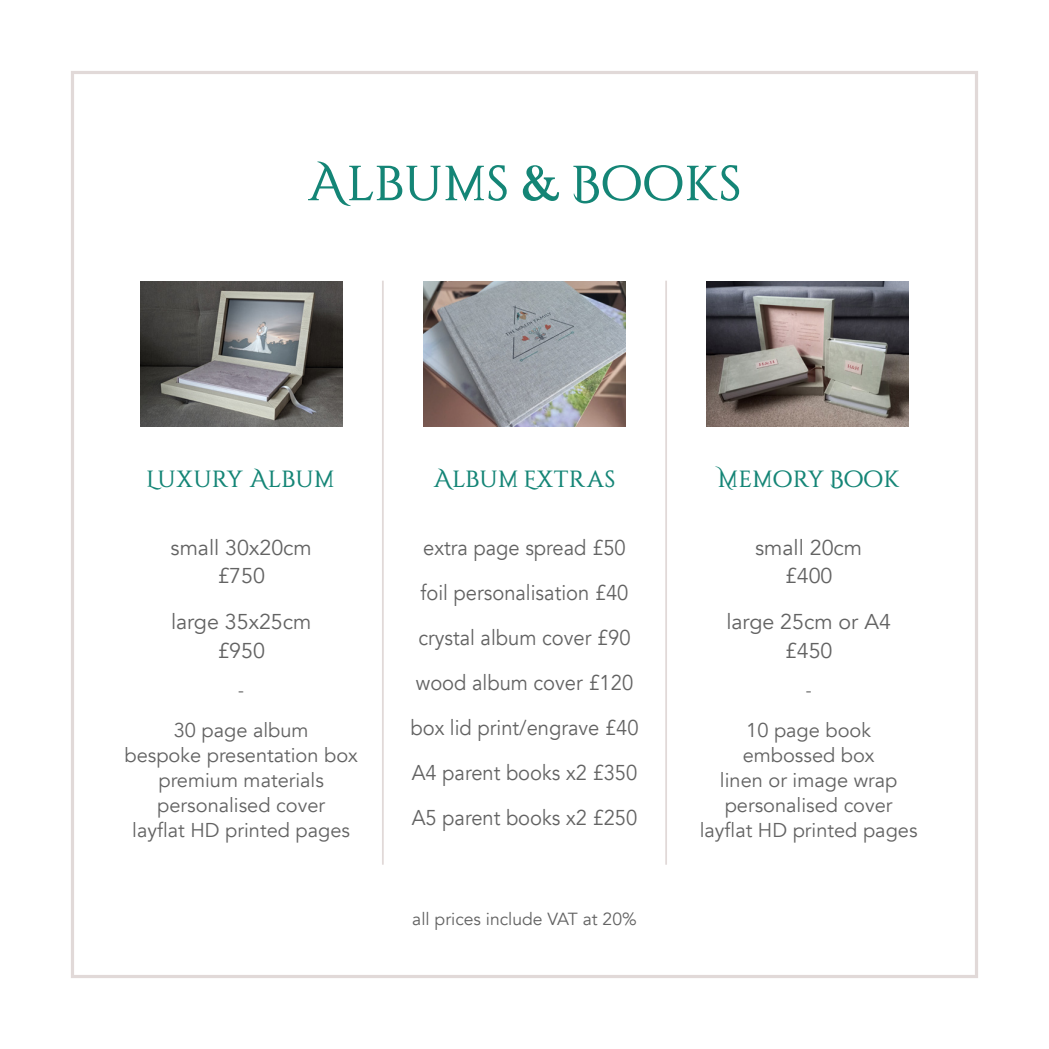
<style>
.page{position:relative;width:1049px;height:1049px;background:#fff}
.page>*{position:absolute;margin:0;border:0;box-sizing:border-box;transform-origin:0 0}
.t1{font:75px "Qualittle";color:#148576}
.t2{font:35.75px "Qualittle";color:#148576}
.t3{font:21.5px "Avenir";color:#636363;scale:.94 1}
.t4{font:21.5px "Avenir";color:#636363}
.t5{font:20px "Avenir";color:#636363}
.t6{font:17.5px "Avenir";color:#636363}
</style>
<div class="page">
<img style="left:140px;top:282px;width:202px;height:144px">
<img style="left:423px;top:282px;width:203px;height:144px">
<img style="left:706px;top:282px;width:203px;height:144px">
<hr style="left:382px;top:281px;width:2px;height:584px;background:#e1d9d8">
<hr style="left:665px;top:281px;width:2px;height:584px;background:#e1d9d8">
<p class="t1" style="left:308px;top:152px;width:434px">Albums &amp; Books</p>
<p class="t2" style="left:148px;top:464px;width:189px">Luxury Album</p>
<p class="t2" style="left:434px;top:464px;width:183px">Album Extras</p>
<p class="t4" style="left:171px;top:535px;width:143px">small 30x20cm</p>
<p class="t4" style="left:217px;top:563px;width:49px">£750</p>
<p class="t4" style="left:171px;top:609px;width:142px">large 35x25cm</p>
<p class="t4" style="left:217px;top:638px;width:49px">£950</p>
<p class="t6" style="left:238px;top:679px;width:7px">-</p>
<p class="t5" style="left:174px;top:718px;width:136px">30 page album</p>
<p class="t5" style="left:124px;top:743px;width:235px">bespoke presentation box</p>
<p class="t5" style="left:158px;top:768px;width:167px">premium materials</p>
<p class="t5" style="left:157px;top:793px;width:169px">personalised cover</p>
<p class="t5" style="left:132px;top:818px;width:219px">layflat HD printed pages</p>
<p class="t3" style="left:423px;top:535px;width:217px">extra page spread £50</p>
<p class="t3" style="left:420px;top:580px;width:223px">foil personalisation £40</p>
<p class="t3" style="left:418px;top:625px;width:227px">crystal album cover £90</p>
<p class="t3" style="left:416px;top:670px;width:233px">wood album cover £120</p>
<p class="t3" style="left:410px;top:715px;width:244px">box lid print/engrave £40</p>
<p class="t3" style="left:412px;top:760px;width:241px">A4 parent books x2 £350</p>
<p class="t3" style="left:412px;top:805px;width:241px">A5 parent books x2 £250</p>
<p class="t6" style="left:412px;top:908px;width:226px">all prices include VAT at 20%</p>
<p class="t2" style="left:715px;top:464px;width:186px">Memory Book</p>
<p class="t4" style="left:755px;top:535px;width:109px">small 20cm</p>
<p class="t4" style="left:785px;top:563px;width:49px">£400</p>
<p class="t4" style="left:726px;top:609px;width:166px">large 25cm or A4</p>
<p class="t4" style="left:785px;top:638px;width:49px">£450</p>
<p class="t6" style="left:806px;top:679px;width:7px">-</p>
<p class="t5" style="left:746px;top:718px;width:126px">10 page book</p>
<p class="t5" style="left:743px;top:743px;width:133px">embossed box</p>
<p class="t5" style="left:720px;top:768px;width:179px">linen or image wrap</p>
<p class="t5" style="left:725px;top:793px;width:169px">personalised cover</p>
<p class="t5" style="left:700px;top:818px;width:219px">layflat HD printed pages</p>
</div>
